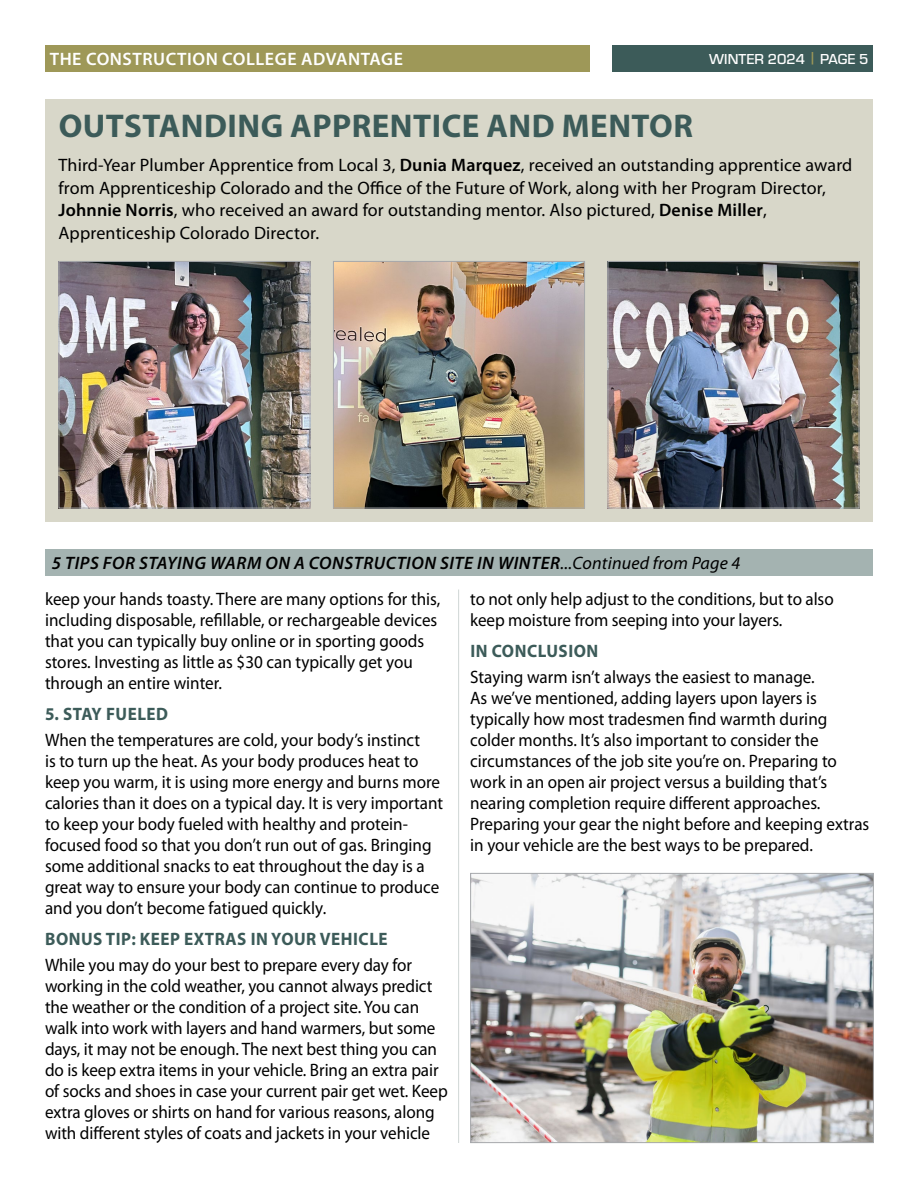
<style>
.page{position:relative;width:918px;height:1188px;background:#fff}
.page>*{position:absolute;margin:0;border:0;box-sizing:border-box;transform-origin:0 0}
.t1{font:700 33px "Myriad Pro";letter-spacing:.015em;color:#3c5b59}
.t2{font:18px/21px "Myriad Pro";color:#000;scale:.95 1}
.t3{font:18px/22.5px "Myriad Pro";color:#000}
.t4{font:italic 600 18px "Myriad Pro";letter-spacing:.03em;color:#000}
.t5{font:700 18px "Myriad Pro";letter-spacing:.03em;color:#3c5b59;scale:.95 1}
.t6{font:600 18px "Myriad Pro";letter-spacing:.03em;color:#fff}
.t7{font:500 15px "Eurostile";color:#fff}
.s1{color:#9e9858}
.s2{font-weight:600}
.s3{font-weight:400}
</style>
<div class="page">
<div style="left:45px;top:99px;width:828px;height:423px;background:#d8d7c9"></div>
<div style="left:45px;top:45px;width:545px;height:27px;background:#9e9858"></div>
<div style="left:612px;top:45px;width:261px;height:27px;background:#3c5b59"></div>
<div style="left:45px;top:549px;width:828px;height:27px;background:#a4b3b1"></div>
<img style="left:472px;top:875px;width:400px;height:266px">
<div style="left:470px;top:873px;width:404px;height:270px;border:1px solid #a7a9ac"></div>
<hr style="left:458px;top:590px;width:1px;height:553px;background:#d0d7d6">
<img style="left:60px;top:263px;width:248px;height:244px">
<div style="left:58px;top:261px;width:252px;height:248px;border:1px solid #a7a9ac"></div>
<img style="left:609px;top:263px;width:248px;height:244px">
<div style="left:607px;top:261px;width:252px;height:248px;border:1px solid #a7a9ac"></div>
<img style="left:335px;top:263px;width:248px;height:244px">
<div style="left:333px;top:261px;width:252px;height:248px;border:1px solid #a7a9ac"></div>
<p class="t6" style="left:50px;top:48px;width:355px">THE CONSTRUCTION COLLEGE ADVANTAGE</p>
<p class="t7" style="left:709px;top:48px;width:161px">WINTER 2024 <span class="s1">|</span> PAGE 5</p>
<h1 class="t1" style="left:59px;top:105px;width:636px">OUTSTANDING APPRENTICE AND MENTOR</h1>
<p class="t3" style="left:58px;top:153px;width:795px">Third-Year Plumber Apprentice from Local 3, <span class="s2">Dunia Marquez</span>, received an outstanding apprentice award from Apprenticeship Colorado and the Office of the Future of Work, along with her Program Director, <span class="s2">Johnnie Norris</span>, who received an award for outstanding mentor. Also pictured, <span class="s2">Denise Miller</span>, Apprenticeship Colorado Director.</p>
<p class="t4" style="left:52px;top:552px;width:690px">5 TIPS FOR STAYING WARM ON A CONSTRUCTION SITE IN WINTER<span class="s3">...Continued from Page 4</span></p>
<p class="t2" style="left:45px;top:588px;width:418px">keep your hands toasty. There are many options for this, including disposable, refillable, or rechargeable devices that you can typically buy online or in sporting goods stores. Investing as little as $30 can typically get you through an entire winter.</p>
<p class="t5" style="left:45px;top:702px;width:131px">5. STAY FUELED</p>
<p class="t2" style="left:45px;top:729px;width:421px">When the temperatures are cold, your body’s instinct<br>is to turn up the heat. As your body produces heat to keep you warm, it is using more energy and burns more calories than it does on a typical day. It is very important to keep your body fueled with healthy and protein&shy;focused food so that you don’t run out of gas. Bringing some additional snacks to eat throughout the day is a great way to ensure your body can continue to produce and you don’t become fatigued quickly.</p>
<p class="t5" style="left:45px;top:927px;width:362px">BONUS TIP: KEEP EXTRAS IN YOUR VEHICLE</p>
<p class="t2" style="left:45px;top:954px;width:426px">While you may do your best to prepare every day for working in the cold weather, you cannot always predict the weather or the condition of a project site. You can walk into work with layers and hand warmers, but some days, it may not be enough. The next best thing you can do is keep extra items in your vehicle. Bring an extra pair of socks and shoes in case your current pair get wet. Keep extra gloves or shirts on hand for various reasons, along with different styles of coats and jackets in your vehicle</p>
<p class="t2" style="left:470px;top:588px;width:384px">to not only help adjust to the conditions, but to also keep moisture from seeping into your layers.</p>
<p class="t5" style="left:470px;top:639px;width:136px">IN CONCLUSION</p>
<p class="t2" style="left:470px;top:666px;width:422px">Staying warm isn’t always the easiest to manage.<br>As we’ve mentioned, adding layers upon layers is typically how most tradesmen find warmth during colder months. It’s also important to consider the circumstances of the job site you’re on. Preparing to work in an open air project versus a building that’s nearing completion require different approaches.<br>Preparing your gear the night before and keeping extras in your vehicle are the best ways to be prepared.</p>
</div>
